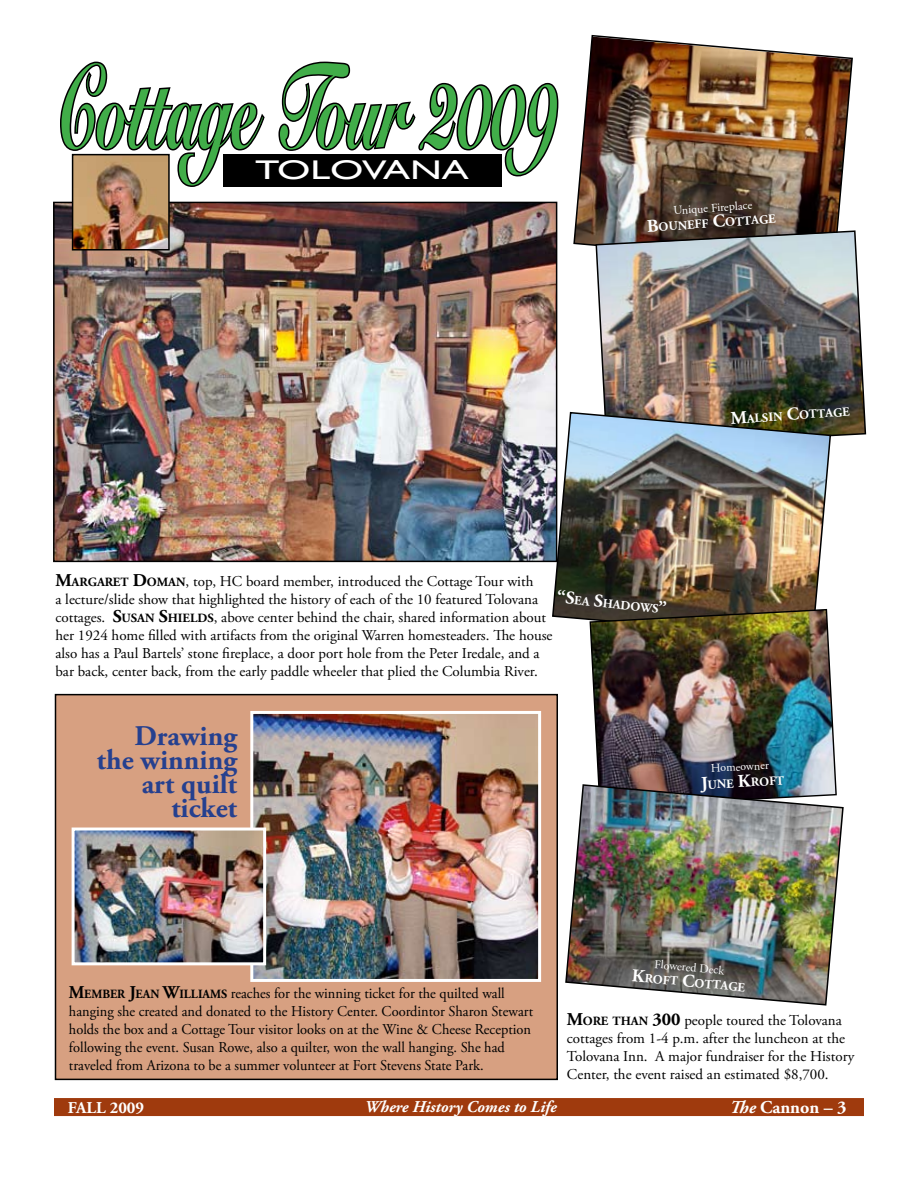
<style>
.page{position:relative;width:918px;height:1188px;background:#fff}
.page>*{position:absolute;margin:0;border:0;box-sizing:border-box;transform-origin:0 0}
.t1{font:900 117px "Snell Roundhand";color:#41ad49;scale:.5 1}
.t2{font:700 28.5px/24px "Adobe Garamond Pro";color:#25408f;text-align:right}
.t3{font:27px "Gill Sans";color:#fff;scale:1.5 1}
.t4{font:700 18px "Adobe Garamond Pro";color:#fff}
.t5{font:italic 700 16.5px "Adobe Garamond Pro";color:#fff}
.t6{font:700 16.5px "Adobe Garamond Pro";color:#fff}
.t7{font:15px/18px "Adobe Garamond Pro";color:#000}
.t8{font:15px/18px "Adobe Garamond Pro";color:#000;scale:.96 1}
.t9{font:700 12.6px "Adobe Garamond Pro";color:#fff}
.t10{font:12px "Adobe Garamond Pro";color:#fff}
.s1{font-size:18px}
.s2{font-weight:700;font-size:18px}
.s3{font-weight:700;font-size:12.6px}
.s4{font-style:italic}
</style>
<div class="page">
<div style="left:55px;top:695px;width:502px;height:384px;background:#d7a081"></div>
<div style="left:55px;top:694px;width:503px;height:386px;border:2px solid #000"></div>
<div style="left:54px;top:1098px;width:810px;height:18px;background:#9f3a0d"></div>
<img style="left:573px;top:34px;width:280px;height:212px">
<svg style="left:60px;top:61px;width:205px;height:128px"></svg>
<svg style="left:278px;top:61px;width:281px;height:116px"></svg>
<div style="left:223px;top:154px;width:279px;height:33px;background:#000"></div>
<img style="left:56px;top:205px;width:498px;height:354px">
<div style="left:53px;top:202px;width:504px;height:360px;border:2px solid #000"></div>
<img style="left:75px;top:157px;width:92px;height:91px">
<div style="left:72px;top:154px;width:98px;height:97px;border:2px solid #000"></div>
<img style="left:595px;top:230px;width:272px;height:207px">
<img style="left:551px;top:411px;width:281px;height:209px">
<img style="left:589px;top:608px;width:248px;height:175px">
<img style="left:254px;top:715px;width:283px;height:263px">
<div style="left:250px;top:711px;width:291px;height:271px;border:3px solid #fff"></div>
<img style="left:76px;top:832px;width:186px;height:129px">
<div style="left:72px;top:828px;width:194px;height:137px;border:3px solid #fff"></div>
<img style="left:565px;top:783px;width:279px;height:223px">
<h1 class="t1" style="left:55px;top:37px;width:1009px">Cottage Tour 2009</h1>
<h3 class="t3" style="left:255px;top:154px;width:144px">TOLOVANA</h3>
<p class="t10" style="left:673px;top:203px;width:80px;rotate:-4deg">Unique Fireplace</p>
<p class="t9" style="left:647px;top:220px;width:130px;rotate:-4deg"><span class="s1">B</span>OUNEFF <span class="s1">C</span>OTTAGE</p>
<p class="t9" style="left:730px;top:413px;width:121px;rotate:-4deg"><span class="s1">M</span>ALSIN <span class="s1">C</span>OTTAGE</p>
<p class="t7" style="left:55px;top:573px;width:498px"><span class="s2">M</span><span class="s3">ARGARET</span> <span class="s2">D</span><span class="s3">OMAN</span>, top, HC board member, introduced the Cottage Tour with<br>a lecture/slide show that highlighted the history of each of the 10 featured Tolovana cottages. <span class="s2">S</span><span class="s3">USAN</span> <span class="s2">S</span><span class="s3">HIELDS</span> , above center behind the chair, shared information about her 1924 home filled with artifacts from the original Warren homesteaders. The house also has a Paul Bartels’ stone fireplace, a door port hole from the Peter Iredale, and a bar back, center back, from the early paddle wheeler that plied the Columbia River.</p>
<p class="t9" style="left:558px;top:591px;width:111px;rotate:6deg"><span class="s1">“S</span>EA <span class="s1">S</span>HAD OWS<span class="s1">”</span></p>
<h2 class="t2" style="left:97px;top:724px;width:142px">Drawing the winning art quilt ticket</h2>
<p class="t10" style="left:711px;top:761px;width:60px;rotate:-3deg">Homeowner</p>
<p class="t9" style="left:701px;top:778px;width:84px;rotate:-3deg"><span class="s1">J</span>UNE <span class="s1">K</span>R OFT</p>
<p class="t8" style="left:69px;top:985px;width:485px"><span class="s2">M</span><span class="s3">EMBER</span> <span class="s2">J</span><span class="s3">EAN</span> <span class="s2">W</span><span class="s3">ILLIAMS</span> reaches for the winning ticket for the quilted wall hanging she created and donated to the History Center. Coordintor Sharon Stewart holds the box and a Cottage Tour visitor looks on at the Wine &amp; Cheese Reception following the event. Susan Rowe, also a quilter, won the wall hanging. She had traveled from Arizona to be a summer volunteer at Fort Stevens State Park.</p>
<p class="t10" style="left:655px;top:957px;width:71px;rotate:5deg">Flowered Deck</p>
<p class="t9" style="left:632px;top:970px;width:115px;rotate:5deg"><span class="s1">K</span>ROFT <span class="s1">C</span>OTTAGE</p>
<p class="t7" style="left:567px;top:1012px;width:289px"><span class="s2">M</span><span class="s3">ORE THAN</span> <span class="s2">300</span> people toured the Tolovana cottages from 1-4 p.m. after the luncheon at the Tolovana Inn. A major fundraiser for the History Center, the event raised an estimated $8,700.</p>
<p class="t6" style="left:68px;top:1098px;width:78px">FALL 2009</p>
<p class="t5" style="left:365px;top:1097px;width:194px">Where History Comes to Life</p>
<p class="t4" style="left:730px;top:1097px;width:118px"><span class="s4">The</span> Cannon – 3</p>
</div>
